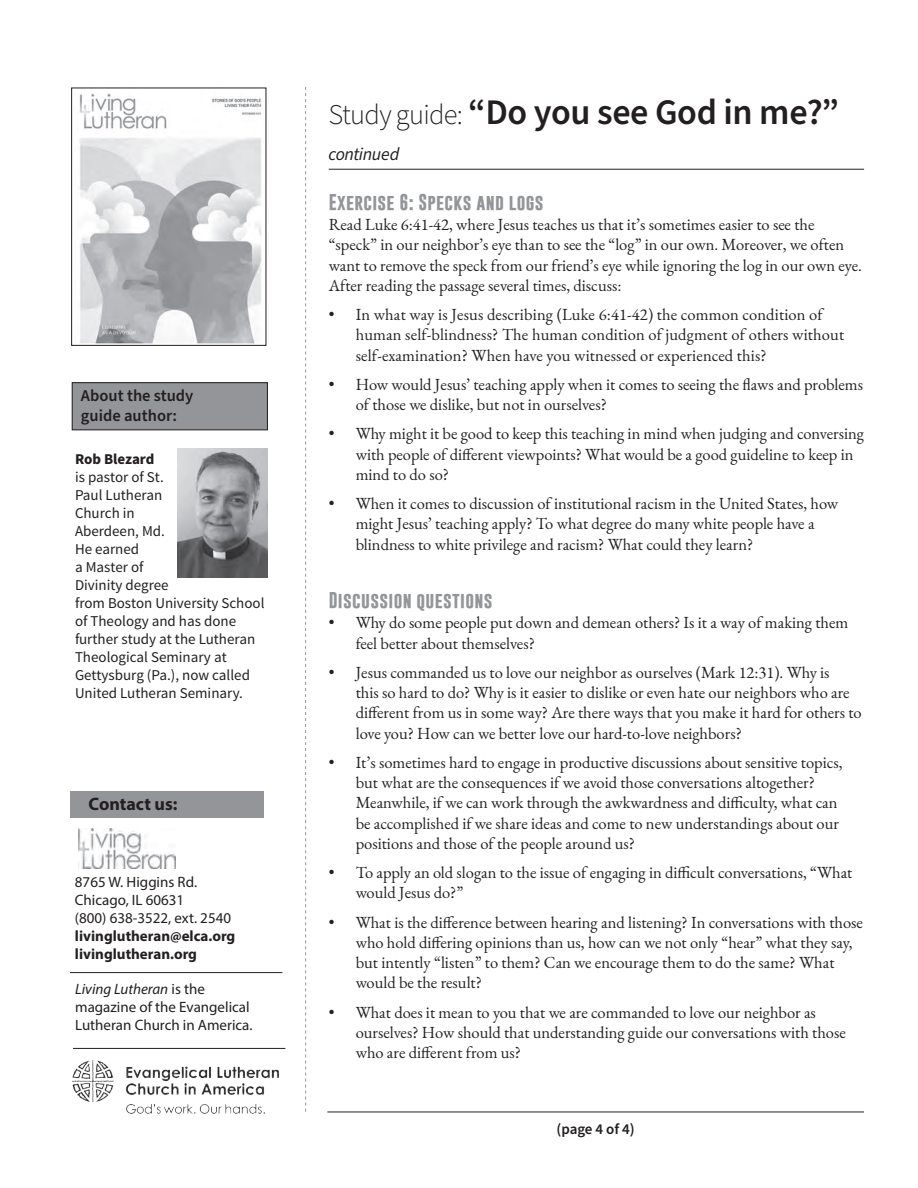
<style>
.page{position:relative;width:918px;height:1188px;background:#fff}
.page>*{position:absolute;margin:0;border:0;box-sizing:border-box;transform-origin:0 0}
.t1{font:600 36px "Source Sans Pro";letter-spacing:-.01em;color:#231f20}
.t2{font:700 18px "Myriad Pro";color:#231f20}
.t3{font:italic 18px "Source Sans Pro";letter-spacing:-.025em;color:#231f20}
.t4{font:16.5px/20.2px "EB Garamond";color:#231f20}
.t5{font:700 16.5px "Gobold";letter-spacing:.02em;color:#939598}
.t6{font:600 16.5px/19.8px "Source Sans Pro";color:#231f20}
.t7{font:15px/18px "Source Sans Pro";color:#231f20}
.t8{font:15px/18px "Myriad Pro";color:#231f20}
.t9{font:700 15px/18px "Myriad Pro";color:#231f20}
.t10{font:600 15px "Source Sans Pro";letter-spacing:-.01em;color:#231f20}
.t11{font:700 15px "Source Sans Pro";letter-spacing:-.005em;color:#231f20}
.s1{font-style:italic}
.s2{font-weight:300;font-size:28.5px}
</style>
<div class="page">
<hr style="left:327px;top:1112px;width:537px;height:1px;background:#231f20">
<svg style="left:305px;top:87px;width:1px;height:1025px"></svg>
<hr style="left:329px;top:169px;width:535px;height:1px;background:#231f20">
<img style="left:79px;top:93px;width:183px;height:251px">
<div style="left:71px;top:88px;width:195px;height:258px;border:1px solid #231f20"></div>
<div style="left:71px;top:791px;width:193px;height:27px;background:#939598"></div>
<img style="left:72px;top:1060px;width:206px;height:54px">
<hr style="left:73px;top:1048px;width:212px;height:1px;background:#231f20">
<hr style="left:70px;top:972px;width:212px;height:1px;background:#231f20">
<img style="left:78px;top:829px;width:98px;height:39px">
<div style="left:72px;top:383px;width:195px;height:47px;background:#939598"></div>
<div style="left:72px;top:382px;width:196px;height:48px;border:1px solid #231f20"></div>
<img style="left:178px;top:449px;width:90px;height:128px">
<p class="t6" style="left:81px;top:386px;width:114px">About the study guide author:</p>
<p class="t11" style="left:75px;top:449px;width:81px">Rob Blezard</p>
<p class="t7" style="left:75px;top:468px;width:191px">is pastor of St.<br>Paul Lutheran<br>Church in<br>Aberdeen, Md.<br>He earned<br>a Master of<br>Divinity degree<br>from Boston University School of Theology and has done further study at the Lutheran<br>Theological Seminary at<br>Gettysburg (Pa.), now called<br>United Lutheran Seminary.</p>
<p class="t2" style="left:89px;top:792px;width:90px">Contact us:</p>
<p class="t8" style="left:75px;top:873px;width:158px">8765 W. Higgins Rd.<br>Chicago, IL 60631<br>(800) 638-3522, ext. 2540</p>
<p class="t9" style="left:75px;top:927px;width:162px">livinglutheran@elca.org livinglutheran.org</p>
<p class="t8" style="left:75px;top:980px;width:179px"><span class="s1">Living Lutheran</span> is the magazine of the Evangelical<br>Lutheran Church in America.</p>
<h1 class="t1" style="left:329px;top:88px;width:512px"><span class="s2">Study guide:</span> “Do you see God in me?”</h1>
<p class="t3" style="left:329px;top:142px;width:72px">continued</p>
<p class="t5" style="left:329px;top:191px;width:216px">Exercise 6: Specks and logs</p>
<p class="t4" style="left:329px;top:215px;width:535px">Read Luke 6:41-42, where Jesus teaches us that it’s sometimes easier to see the “speck” in our neighbor’s eye than to see the “log” in our own. Moreover, we often want to remove the speck from our friend’s eye while ignoring the log in our own eye.<br>After reading the passage several times, discuss:</p>
<p class="t4" style="left:356px;top:305px;width:490px;text-indent:-27px">• In what way is Jesus describing (Luke 6:41-42) the common condition of human self-blindness? The human condition of judgment of others without self-examination? When have you witnessed or experienced this?</p>
<p class="t4" style="left:356px;top:374px;width:509px;text-indent:-27px">• How would Jesus’ teaching apply when it comes to seeing the flaws and problems of those we dislike, but not in ourselves?</p>
<p class="t4" style="left:356px;top:424px;width:510px;text-indent:-27px">• Why might it be good to keep this teaching in mind when judging and conversing with people of different viewpoints? What would be a good guideline to keep in mind to do so?</p>
<p class="t4" style="left:356px;top:494px;width:484px;text-indent:-27px">• When it comes to discussion of institutional racism in the United States, how might Jesus’ teaching apply? To what degree do many white people have a blindness to white privilege and racism? What could they learn?</p>
<p class="t5" style="left:329px;top:589px;width:165px">Discussion questions</p>
<p class="t4" style="left:356px;top:613px;width:494px;text-indent:-27px">• Why do some people put down and demean others? Is it a way of making them feel better about themselves?</p>
<p class="t4" style="left:356px;top:662px;width:508px;text-indent:-27px">• Jesus commanded us to love our neighbor as ourselves (Mark 12:31). Why is<br>this so hard to do? Why is it easier to dislike or even hate our neighbors who are different from us in some way? Are there ways that you make it hard for others to love you? How can we better love our hard-to-love neighbors?</p>
<p class="t4" style="left:356px;top:752px;width:489px;text-indent:-27px">• It’s sometimes hard to engage in productive discussions about sensitive topics, but what are the consequences if we avoid those conversations altogether?<br>Meanwhile, if we can work through the awkwardness and difficulty, what can be accomplished if we share ideas and come to new understandings about our positions and those of the people around us?</p>
<p class="t4" style="left:356px;top:862px;width:498px;text-indent:-27px">• To apply an old slogan to the issue of engaging in difficult conversations, “What would Jesus do?”</p>
<p class="t4" style="left:356px;top:912px;width:509px;text-indent:-27px">• What is the difference between hearing and listening? In conversations with those who hold differing opinions than us, how can we not only “hear” what they say, but intently “listen” to them? Can we encourage them to do the same? What would be the result?</p>
<p class="t4" style="left:356px;top:1002px;width:492px;text-indent:-27px">• What does it mean to you that we are commanded to love our neighbor as ourselves? How should that understanding guide our conversations with those who are different from us?</p>
<p class="t10" style="left:556px;top:1119px;width:80px">(page 4 of 4)</p>
</div>
